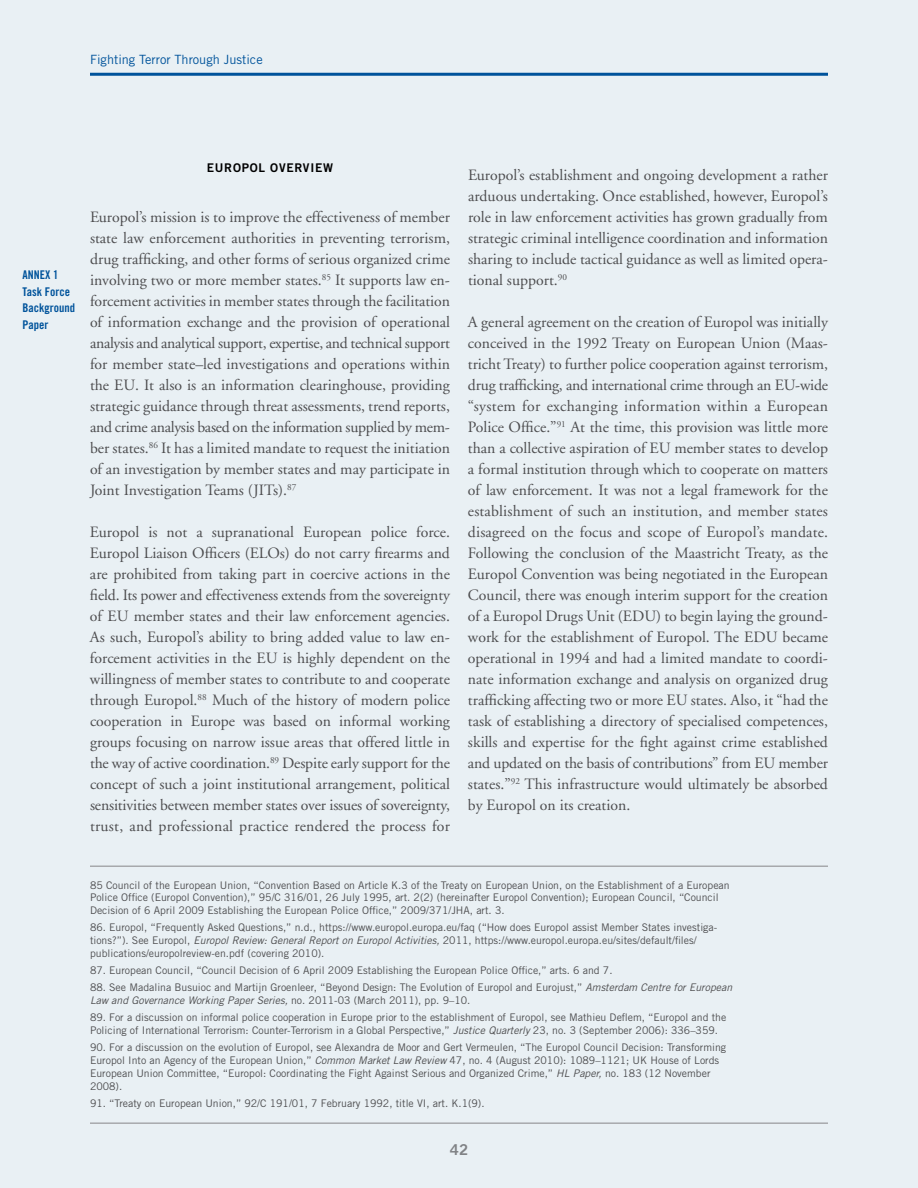
<style>
.page{position:relative;width:918px;height:1188px;background:#e9f0f4}
.page>*{position:absolute;margin:0;border:0;box-sizing:border-box;transform-origin:0 0}
.t1{font:15.75px/21px "Adobe Garamond";color:#4d4d4f;text-align:justify}
.t2{font:15px "Trade Gothic Bold Two";color:#808285}
.t3{font:12.75px "Trade Gothic";color:#00539b}
.t4{font:12px/16.5px "Trade Gothic Bold Cond Twenty";color:#00539b}
.t5{font:12px "Trade Gothic Bold Two";letter-spacing:.06em;color:#000}
.t6{font:10.5px/12.8px "Trade Gothic";color:#4d4d4f}
.s1{font-style:italic}
</style>
<div class="page">
<hr style="left:90px;top:1122px;width:738px;height:2px;background:#a7a9ac">
<hr style="left:90px;top:73px;width:738px;height:3px;background:#00539b">
<hr style="left:90px;top:866px;width:738px;height:1px;background:#a7a9ac">
<p class="t3" style="left:90px;top:52px;width:174px">Fighting Terror Through Justice</p>
<p class="t4" style="left:22px;top:267px;width:54px">ANNEX 1<br>Task Force<br>Background<br>Paper</p>
<p class="t5" style="left:207px;top:160px;width:18px">EURO</p>
<p class="t5" style="left:242px;top:160px;width:77px">POL OVERVIEW</p>
<p class="t1" style="left:90px;top:207px;width:362px">Europol’s mission is to improve the effectiveness of member state law enforcement authorities in preventing terrorism, drug trafficking, and other forms of serious organized crime involving two or more member states.<sup>85</sup> It supports law en&shy;forcement activities in member states through the facilitation of information exchange and the provision of operational analysis and analytical support, expertise, and technical support for member state–led investigations and operations within the EU. It also is an information clearinghouse, providing strategic guidance through threat assessments, trend reports, and crime analysis based on the information supplied by mem&shy;ber states.<sup>86</sup> It has a limited mandate to request the initiation of an investigation by member states and may participate in Joint Investigation Teams (JITs).<sup>87</sup></p>
<p class="t1" style="left:90px;top:522px;width:362px">Europol is not a supranational European police force.<br>Europol Liaison Officers (ELOs) do not carry firearms and are prohibited from taking part in coercive actions in the field. Its power and effectiveness extends from the sovereignty of EU member states and their law enforcement agencies.<br>As such, Europol’s ability to bring added value to law en&shy;forcement activities in the EU is highly dependent on the willingness of member states to contribute to and cooperate through Europol.<sup>88</sup> Much of the history of modern police cooperation in Europe was based on informal working groups focusing on narrow issue areas that offered little in the way of active coordination.<sup>89</sup> Despite early support for the concept of such a joint institutional arrangement, political sensitivities between member states over issues of sovereignty, trust, and professional practice rendered the process for</p>
<p class="t1" style="left:468px;top:165px;width:362px">Europol’s establishment and ongoing development a rather arduous undertaking. Once established, however, Europol’s role in law enforcement activities has grown gradually from strategic criminal intelligence coordination and information sharing to include tactical guidance as well as limited opera&shy;tional support.<sup>90</sup></p>
<p class="t1" style="left:468px;top:312px;width:362px">A general agreement on the creation of Europol was initially conceived in the 1992 Treaty on European Union (Maas&shy;tricht Treaty) to further police cooperation against terrorism, drug trafficking, and international crime through an EU-wide “system for exchanging information within a European Police Office.”<sup>91</sup> At the time, this provision was little more than a collective aspiration of EU member states to develop a formal institution through which to cooperate on matters of law enforcement. It was not a legal framework for the establishment of such an institution, and member states disagreed on the focus and scope of Europol’s mandate.<br>Following the conclusion of the Maastricht Treaty, as the Europol Convention was being negotiated in the European Council, there was enough interim support for the creation of a Europol Drugs Unit (EDU) to begin laying the ground&shy;work for the establishment of Europol. The EDU became operational in 1994 and had a limited mandate to coordi&shy;nate information exchange and analysis on organized drug trafficking affecting two or more EU states. Also, it “had the task of establishing a directory of specialised competences, skills and expertise for the fight against crime established and updated on the basis of contributions” from EU member states.”<sup>92</sup> This infrastructure would ultimately be absorbed by Europol on its creation.</p>
<p class="t6" style="left:90px;top:879px;width:641px">85 Council of the European U nion, “Convention Based on Article K.3 of the Treaty on European U nion, on the Establishment of a European<br>Police Office (Europol Convention),” 95/C 316/01, 26 July 1995, art. 2(2) (hereinafter Europol Convention); European Council, “Council<br>Decision of 6 April 2009 Establishing the European Police Office,” 2009/371/JHA, art. 3.</p>
<p class="t6" style="left:90px;top:921px;width:629px">86. Europol, “Frequently Asked Questions,” n.d., https://www.europol.europa.eu/faq (“H ow does Europol assist M ember States investiga&shy;tions?”). See Europol, <span class="s1">Europol Review: General Report on Europol Activities,</span> 2011, https://www.europol.europa.eu/sites/default/files/ publications/europolreview-en.pdf (covering 2010).</p>
<p class="t6" style="left:90px;top:964px;width:524px">87. European Council, “Council Decision of 6 April 2009 Establishing the European Police Office,” arts. 6 and 7.</p>
<p class="t6" style="left:90px;top:981px;width:644px">88. See M adalina B usuioc and M artijn Groenleer, “Beyond Design: The Evolution of Europol and Eurojust,” <span class="s1">Amsterdam Centre for European<br>Law and Governance Working Paper Series,</span> no. 2011-03 (M arch 2011), pp. 9–10.</p>
<p class="t6" style="left:90px;top:1011px;width:638px">89. For a discussion on informal police cooperation in Europe prior to the establishment of Europol, see Mathieu Deflem, “Europol and the<br>Policing of I nternational Terrorism: Counter-Terrorism in a Global Perspective,” <span class="s1">Justice Quarterly</span> 23, no. 3 (September 2006): 336–359.</p>
<p class="t6" style="left:90px;top:1041px;width:638px">90. For a discussion on the evolution of Europol, see Alexandra de Moor and Gert Vermeulen, “The Europol Council Decision: Transforming Europol I nto an Agency of the European U nion,” <span class="s1">Common Market Law Review</span> 47, no. 4 (August 2010): 1089–1121; U K H ouse of Lords European U nion Committee, “Europol: Coordinating the Fight Against Serious and Organized Crime,” <span class="s1">HL Paper,</span> no. 183 (12 November 2008).</p>
<p class="t6" style="left:90px;top:1097px;width:396px">91. “Treaty on European U nion,” 92/C 191/01, 7 February 1992, title VI , art. K.1(9).</p>
<p class="t2" style="left:450px;top:1140px;width:20px">42</p>
</div>
